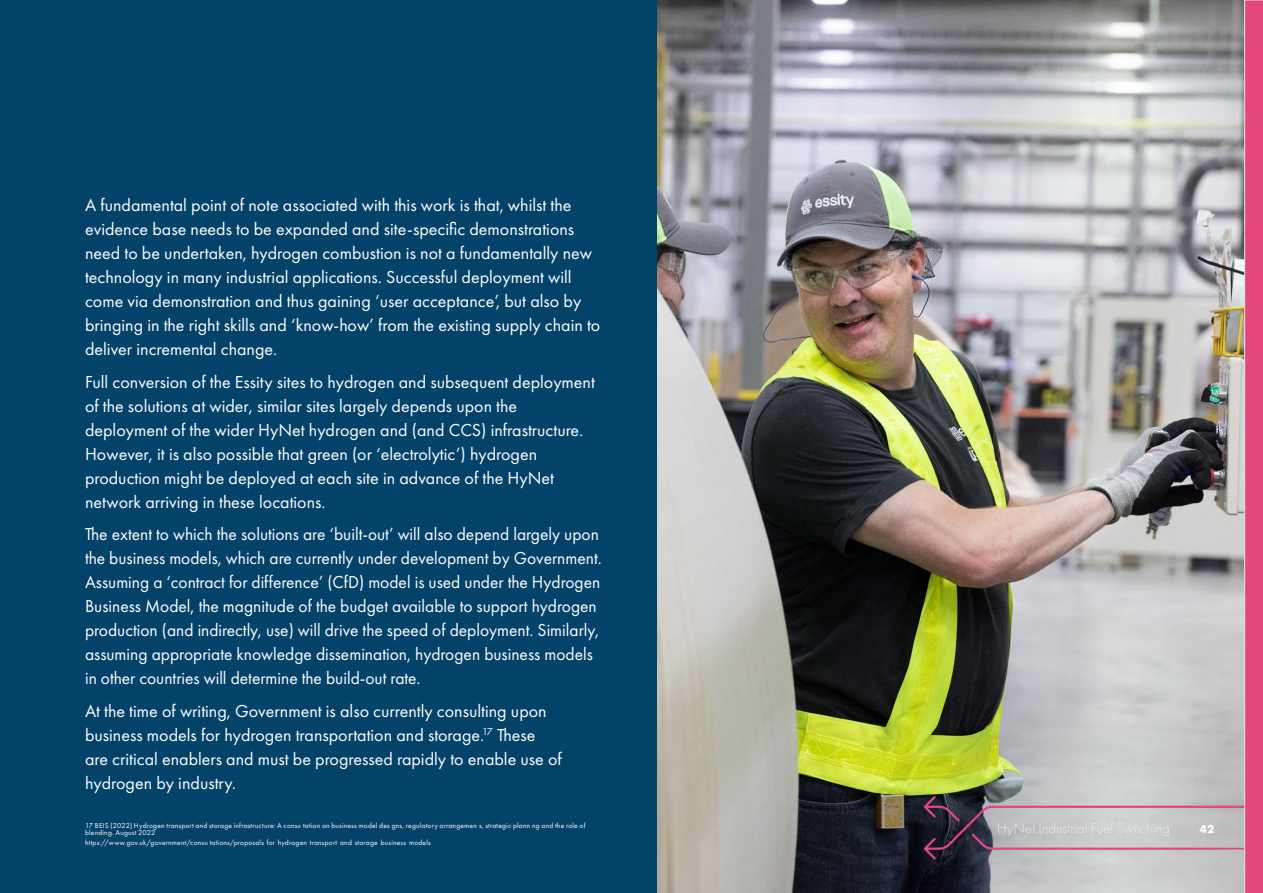
<style>
.page{position:relative;width:1263px;height:893px;background:#fff}
.page>*{position:absolute;margin:0;border:0;box-sizing:border-box;transform-origin:0 0}
.t1{font:18px/24px "Futura PT";color:#fff}
.t2{font:700 12px "Futura PT";color:#fff}
.t3{font:7.5px/7.5px "Futura PT";letter-spacing:.025em;color:#fff}
</style>
<div class="page">
<div style="left:0;top:0;width:665px;height:893px;background:#034269"></div>
<img style="left:657px;top:0;width:267px;height:893px">
<img style="left:924px;top:0;width:339px;height:893px">
<p class="t1" style="left:85px;top:193px;width:517px">A fundamental point of note associated with this work is that, whilst the evidence base needs to be expanded and site-specifc demonstrations need to be undertaken, hydrogen combustion is not a fundamentally new technology in many industrial applications. Successful deployment will come via demonstration and thus gaining ‘user acceptance’, but also by bringing in the right skills and ‘know-how’ from the existing supply chain to deliver incremental change.</p>
<p class="t1" style="left:85px;top:370px;width:511px">Full conversion of the Essity sites to hydrogen and subsequent deployment of the solutions at wider, similar sites largely depends upon the deployment of the wider HyNet hydrogen and (and CCS) infrastructure.<br>However, it is also possible that green (or ‘electrolytic’) hydrogen production might be deployed at each site in advance of the HyNet network arriving in these locations.</p>
<p class="t1" style="left:85px;top:522px;width:518px">The extent to which the solutions are ‘built-out’ will also depend largely upon the business models, which are currently under development by Government.<br>Assuming a ‘contract for difference’ (CfD) model is used under the Hydrogen Business Model, the magnitude of the budget available to support hydrogen production (and indirectly, use) will drive the speed of deployment. Similarly, assuming appropriate knowledge dissemination, hydrogen business models in other countries will determine the build-out rate.</p>
<p class="t1" style="left:85px;top:699px;width:478px">At the time of writing, Government is also currently consulting upon business models for hydrogen transportation and storage.<sup>17</sup> These are critical enablers and must be progressed rapidly to enable use of hydrogen by industry.</p>
<p class="t3" style="left:85px;top:821px;width:502px">17 BEIS (2022) Hydrogen transport and storage infrastructure: A consu tation on business model des gns, regulatory arrangemen s, strategic plann ng and the role of blending. August 2022</p>
<p class="t3" style="left:85px;top:839px;width:347px">https://www.gov.uk/government/consu tations/proposals for hydrogen transport and storage business models</p>
<p class="t2" style="left:1200px;top:822px;width:16px">42</p>
</div>
